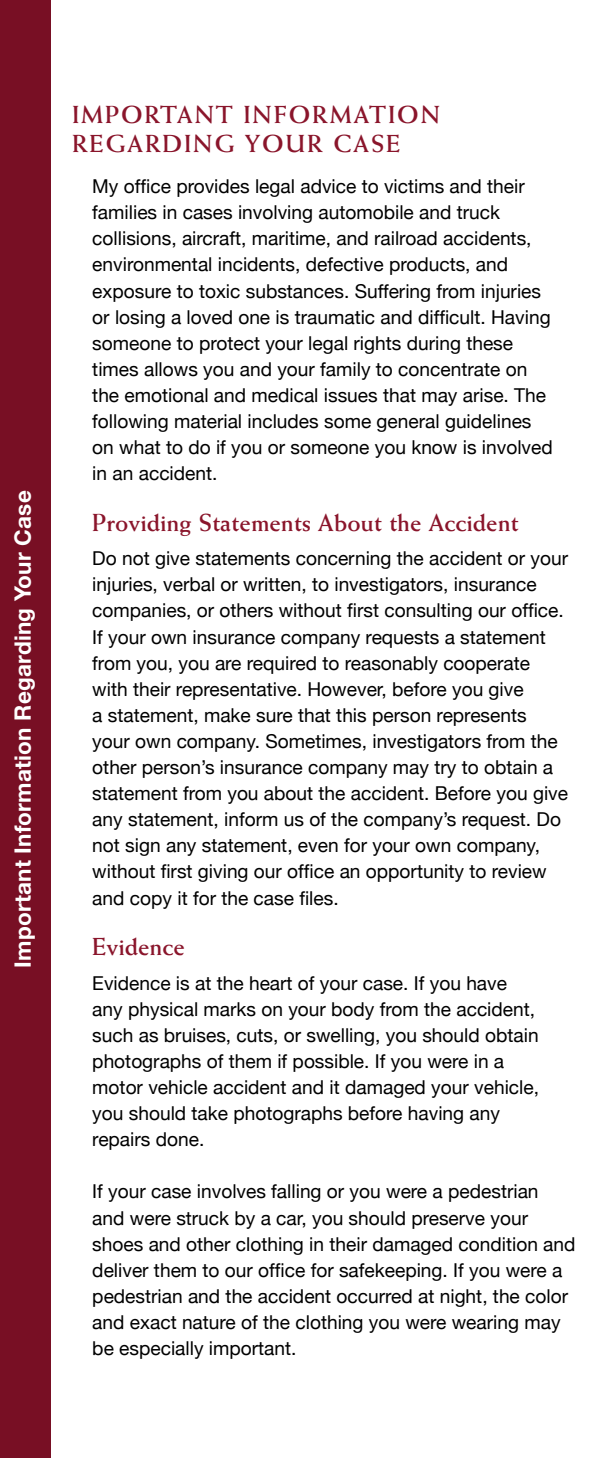
<style>
.page{position:relative;width:608px;height:1458px;background:#fff}
.page>*{position:absolute;margin:0;border:0;box-sizing:border-box;transform-origin:0 0}
.t1{font:700 24.75px/29.2px "Weiss";letter-spacing:.075em;color:#8a152b}
.t2{font:700 24.75px "Weiss";color:#8a152b}
.t3{font:700 22.5px "Helvetica Neue";letter-spacing:.01em;color:#fff}
.t4{font:19.12px/26.1px "Helvetica Neue";color:#000}
</style>
<div class="page">
<div style="left:0;top:0;width:51px;height:1458px;background:#780f24"></div>
<p class="t3" style="left:9px;top:968px;width:479px;rotate:-90deg">Important Information Regarding Your Case</p>
<p class="t1" style="left:72px;top:99px;width:369px">Important Information<br>Regarding Your Case</p>
<p class="t4" style="left:92px;top:173px;width:462px">My office provides legal advice to victims and their families in cases involving automobile and truck collisions, aircraft, maritime, and railroad accidents, environmental incidents, defective products, and exposure to toxic substances. Suffering from injuries or losing a loved one is traumatic and difficult. Having someone to protect your legal rights during these times allows you and your family to concentrate on the emotional and medical issues that may arise. The following material includes some general guidelines on what to do if you or someone you know is involved in an accident.</p>
<p class="t2" style="left:92px;top:508px;width:428px">Providing Statements About the Accident</p>
<p class="t4" style="left:92px;top:545px;width:477px">Do not give statements concerning the accident or your injuries, verbal or written, to investigators, insurance companies, or others without first consulting our office.<br>If your own insurance company requests a statement from you, you are required to reasonably cooperate with their representative. However, before you give<br>a statement, make sure that this person represents your own company. Sometimes, investigators from the other person’s insurance company may try to obtain a statement from you about the accident. Before you give any statement, inform us of the company’s request. Do not sign any statement, even for your own company, without first giving our office an opportunity to review and copy it for the case files.</p>
<p class="t1" style="left:92px;top:932px;width:94px">Evidence</p>
<p class="t4" style="left:92px;top:969px;width:448px">Evidence is at the heart of your case. If you have any physical marks on your body from the accident, such as bruises, cuts, or swelling, you should obtain photographs of them if possible. If you were in a motor vehicle accident and it damaged your vehicle, you should take photographs before having any repairs done.</p>
<p class="t4" style="left:92px;top:1178px;width:484px">If your case involves falling or you were a pedestrian and were struck by a car, you should preserve your shoes and other clothing in their damaged condition and deliver them to our office for safekeeping. If you were a pedestrian and the accident occurred at night, the color and exact nature of the clothing you were wearing may be especially important.</p>
</div>
